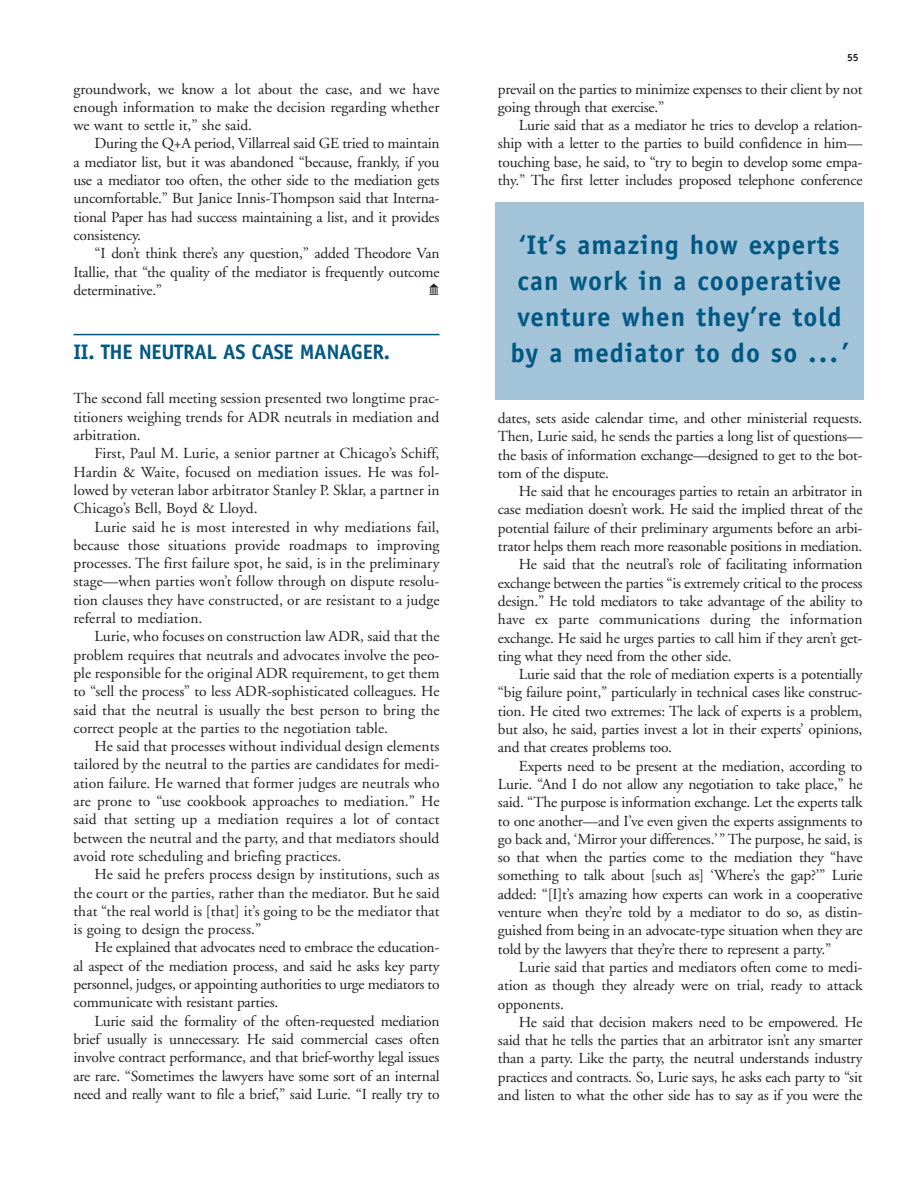
<style>
.page{position:relative;width:918px;height:1188px;background:#fff}
.page>*{position:absolute;margin:0;border:0;box-sizing:border-box;transform-origin:0 0}
.t1{font:700 27px/36px "Officina Sans";letter-spacing:.04em;color:#005883;text-align:center}
.t2{font:700 21px "Officina Sans";letter-spacing:-.015em;color:#005883}
.t3{font:15.3px/18.3px "Adobe Garamond";letter-spacing:-.015em;color:#231f20;text-align:justify}
.t4{font:15.3px "Adobe Garamond";letter-spacing:.005em;color:#231f20}
.t5{font:15.3px "Carta";color:#231f20}
.t6{font:700 10.5px "Officina Sans";color:#231f20}
</style>
<div class="page">
<hr style="left:74px;top:334px;width:366px;height:1px;background:#005883">
<div style="left:495px;top:202px;width:369px;height:198px;background:#a3c3d9"></div>
<p class="t3" style="left:74px;top:81px;width:368px">groundwork, we know a lot about the case, and we have enough information to make the decision regarding whether we want to settle it,” she said.</p>
<p class="t3" style="left:74px;top:136px;width:368px;text-indent:21px">During the Q+A period, Villarreal said GE tried to maintain a mediator list, but it was abandoned “because, frankly, if you use a mediator too often, the other side to the mediation gets uncomfortable.” But Janice Innis-Thompson said that Interna&shy;tional Paper has had success maintaining a list, and it provides consistency.</p>
<p class="t3" style="left:74px;top:246px;width:368px;text-indent:21px">“I don’t think there’s any question,” added Theodore Van Itallie, that “the quality of the mediator is frequently outcome determinative.”</p>
<p class="t5" style="left:429px;top:281px;width:12px">-</p>
<h2 class="t2" style="left:74px;top:344px;width:318px">II. THE NEUTRAL AS CASE MANAGER.</h2>
<p class="t3" style="left:74px;top:391px;width:368px">The second fall meeting session presented two longtime prac&shy;titioners weighing trends for ADR neutrals in mediation and arbitration.</p>
<p class="t3" style="left:74px;top:446px;width:368px;text-indent:21px">First, Paul M. Lurie, a senior partner at Chicago’s Schiff, Hardin &amp; Waite, focused on mediation issues. He was fol&shy;lowed by veteran labor arbitrator Stanley P. Sklar, a partner in Chicago’s Bell, Boyd &amp; Lloyd.</p>
<p class="t3" style="left:74px;top:519px;width:368px;text-indent:21px">Lurie said he is most interested in why mediations fail, because those situations provide roadmaps to improving processes. The first failure spot, he said, is in the preliminary stage—when parties won’t follow through on dispute resolu&shy;tion clauses they have constructed, or are resistant to a judge referral to mediation.</p>
<p class="t3" style="left:74px;top:629px;width:368px;text-indent:21px">Lurie, who focuses on construction law ADR, said that the problem requires that neutrals and advocates involve the peo&shy;ple responsible for the original ADR requirement, to get them to “sell the process” to less ADR-sophisticated colleagues. He said that the neutral is usually the best person to bring the correct people at the parties to the negotiation table.</p>
<p class="t3" style="left:74px;top:739px;width:368px;text-indent:21px">He said that processes without individual design elements tailored by the neutral to the parties are candidates for medi&shy;ation failure. He warned that former judges are neutrals who are prone to “use cookbook approaches to mediation.” He said that setting up a mediation requires a lot of contact between the neutral and the party, and that mediators should avoid rote scheduling and briefing practices.</p>
<p class="t3" style="left:74px;top:867px;width:368px;text-indent:21px">He said he prefers process design by institutions, such as the court or the parties, rather than the mediator. But he said that “the real world is [that] it’s going to be the mediator that is going to design the process.”</p>
<p class="t3" style="left:74px;top:940px;width:368px;text-indent:21px">He explained that advocates need to embrace the education&shy;al aspect of the mediation process, and said he asks key party personnel, judges, or appointing authorities to urge mediators to communicate with resistant parties.</p>
<p class="t3" style="left:74px;top:1013px;width:368px;text-indent:21px">Lurie said the formality of the often-requested mediation brief usually is unnecessary. He said commercial cases often involve contract performance, and that brief-worthy legal issues are rare. “Sometimes the lawyers have some sort of an internal need and really want to file a brief,” said Lurie. “I really try to</p>
<p class="t6" style="left:847px;top:54px;width:13px">55</p>
<p class="t3" style="left:498px;top:81px;width:366px">prevail on the parties to minimize expenses to their client by not going through that exercise.”</p>
<p class="t3" style="left:498px;top:118px;width:366px;text-indent:21px">Lurie said that as a mediator he tries to develop a relation&shy;ship with a letter to the parties to build confidence in him— touching base, he said, to “try to begin to develop some empa&shy;thy.” The first letter includes proposed telephone conference</p>
<h1 class="t1" style="left:511px;top:229px;width:339px">‘It’s amazing how experts can work in a cooperative venture when they’re told by a mediator to do so ... ’</h1>
<p class="t3" style="left:498px;top:410px;width:366px">dates, sets aside calendar time, and other ministerial requests.<br>Then, Lurie said, he sends the parties a long list of questions— the basis of information exchange—designed to get to the bot&shy;tom of the dispute.</p>
<p class="t3" style="left:519px;top:484px;width:345px">He said that he encourages parties to retain an arbitrator in</p>
<p class="t3" style="left:498px;top:502px;width:366px">case mediation doesn’t work. He said the implied threat of the</p>
<p class="t3" style="left:498px;top:520px;width:366px">potential failure of their preliminary arguments before an arbi-</p>
<p class="t3" style="left:498px;top:538px;width:366px">trator helps them reach more reasonable positions in mediation.</p>
<p class="t3" style="left:519px;top:557px;width:345px">He said that the neutral’s role of facilitating information</p>
<p class="t3" style="left:498px;top:575px;width:366px">exchange between the parties “is extremely critical to the process</p>
<p class="t3" style="left:498px;top:593px;width:366px">design.” He told mediators to take advantage of the ability to</p>
<p class="t4" style="left:498px;top:613px;width:366px">have ex parte communications during the information</p>
<p class="t3" style="left:498px;top:630px;width:366px">exchange. He said he urges parties to call him if they aren’t get-</p>
<p class="t3" style="left:498px;top:648px;width:235px">ting what they need from the other side.</p>
<p class="t3" style="left:519px;top:667px;width:345px">Lurie said that the role of mediation experts is a potentially</p>
<p class="t3" style="left:498px;top:685px;width:366px">“big failure point,” particularly in technical cases like construc-</p>
<p class="t3" style="left:498px;top:703px;width:366px">tion. He cited two extremes: The lack of experts is a problem,</p>
<p class="t3" style="left:498px;top:721px;width:366px">but also, he said, parties invest a lot in their experts’ opinions,</p>
<p class="t3" style="left:498px;top:740px;width:176px">and that creates problems too.</p>
<p class="t3" style="left:519px;top:758px;width:345px">Experts need to be present at the mediation, according to</p>
<p class="t3" style="left:498px;top:776px;width:366px">Lurie. “And I do not allow any negotiation to take place,” he</p>
<p class="t3" style="left:498px;top:795px;width:366px">said. “The purpose is information exchange. Let the experts talk</p>
<p class="t3" style="left:498px;top:813px;width:366px">to one another—and I’ve even given the experts assignments to</p>
<p class="t3" style="left:498px;top:831px;width:366px">go back and, ‘Mirror your differences.’” The purpose, he said, is</p>
<p class="t3" style="left:498px;top:850px;width:366px">so that when the parties come to the mediation they “have</p>
<p class="t3" style="left:498px;top:868px;width:366px">something to talk about [such as] ‘Where’s the gap?’” Lurie</p>
<p class="t3" style="left:498px;top:886px;width:366px">added: “[I]t’s amazing how experts can work in a cooperative</p>
<p class="t3" style="left:498px;top:904px;width:366px">venture when they’re told by a mediator to do so, as distin-</p>
<p class="t3" style="left:498px;top:923px;width:366px">guished from being in an advocate-type situation when they are</p>
<p class="t3" style="left:498px;top:941px;width:335px">told by the lawyers that they’re there to represent a party.”</p>
<p class="t3" style="left:519px;top:959px;width:345px">Lurie said that parties and mediators often come to medi-</p>
<p class="t3" style="left:498px;top:978px;width:366px">ation as though they already were on trial, ready to attack</p>
<p class="t3" style="left:498px;top:996px;width:67px">opponents.</p>
<p class="t3" style="left:519px;top:1014px;width:345px">He said that decision makers need to be empowered. He</p>
<p class="t3" style="left:498px;top:1033px;width:366px">said that he tells the parties that an arbitrator isn’t any smarter</p>
<p class="t3" style="left:498px;top:1051px;width:366px">than a party. Like the party, the neutral understands industry</p>
<p class="t3" style="left:498px;top:1069px;width:366px">practices and contracts. So, Lurie says, he asks each party to “sit</p>
<p class="t3" style="left:498px;top:1087px;width:366px">and listen to what the other side has to say as if you were the</p>
</div>
